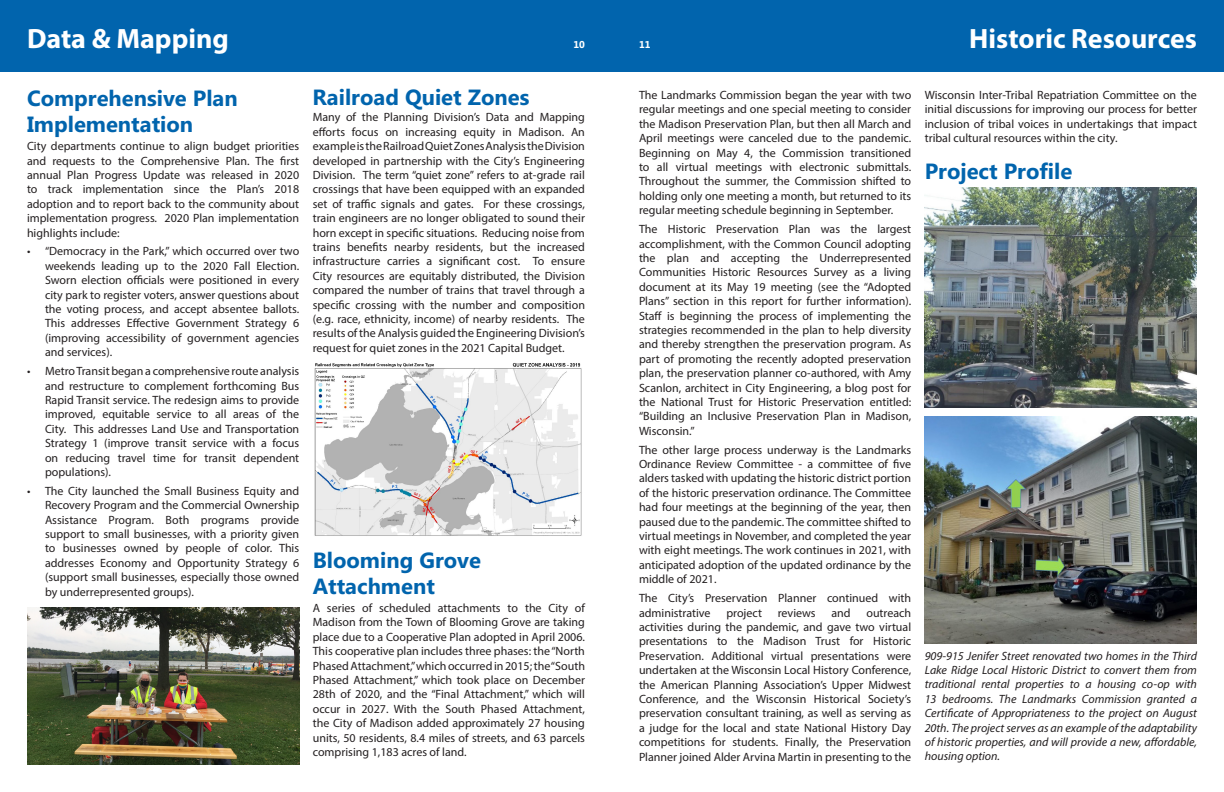
<style>
.page{position:relative;width:1224px;height:792px;background:#fff}
.page>*{position:absolute;margin:0;border:0;box-sizing:border-box;transform-origin:0 0}
.Header_1{font:700 28px "Myriad Pro";color:#fff}
.t1{font:700 22px "Microsoft Phags Pa";color:#0164ad}
.Body_Text{font:12px/14.4px "Myriad Pro";color:#231f20;text-align:justify}
.Body_Text-2{font:italic 12px/14.4px "Myriad Pro";color:#231f20;text-align:justify}
.t2{font:700 10px "Microsoft Phags Pa";color:#fff}
</style>
<div class="page">
<div style="left:0;top:0;width:1224px;height:72px;background:#0164ad"></div>
<img style="left:314px;top:363px;width:268px;height:173px">
<img style="left:27px;top:608px;width:272px;height:157px">
<img style="left:925px;top:187px;width:272px;height:221px">
<img style="left:925px;top:416px;width:272px;height:227px">
<p class="Header_1" style="left:27px;top:20px;width:203px">Data &amp; Mapping</p>
<p class="t2" style="left:573px;top:38px;width:13px">10</p>
<p class="t2" style="left:639px;top:38px;width:13px">11</p>
<p class="Header_1" style="left:969px;top:20px;width:229px">Historic Resources</p>
<p class="t1" style="left:27px;top:83px;width:212px">Comprehensive Plan</p>
<p class="t1" style="left:27px;top:109px;width:168px">Implementation</p>
<p class="Body_Text" style="left:27px;top:139px;width:274px">City departments continue to align budget priorities and requests to the Comprehensive Plan. The first annual Plan Progress Update was released in 2020 to track implementation since the Plan’s 2018 adoption and to report back to the community about implementation progress. 2020 Plan implementation highlights include:</p>
<p class="Body_Text" style="left:45px;top:244px;width:256px;text-indent:-18px">• “Democracy in the Park,” which occurred over two weekends leading up to the 2020 Fall Election.<br>Sworn election officials were positioned in every city park to register voters, answer questions about the voting process, and accept absentee ballots.<br>This addresses Effective Government Strategy 6 (improving accessibility of government agencies and services).</p>
<p class="Body_Text" style="left:45px;top:364px;width:256px;text-indent:-18px">• Metro Transit began a comprehensive route analysis and restructure to complement forthcoming Bus Rapid Transit service. The redesign aims to provide improved, equitable service to all areas of the City. This addresses Land Use and Transportation Strategy 1 (improve transit service with a focus on reducing travel time for transit dependent populations).</p>
<p class="Body_Text" style="left:45px;top:483px;width:256px;text-indent:-18px">• The City launched the Small Business Equity and Recovery Program and the Commercial Ownership Assistance Program. Both programs provide support to small businesses, with a priority given to businesses owned by people of color. This addresses Economy and Opportunity Strategy 6 (support small businesses, especially those owned by underrepresented groups).</p>
<p class="t1" style="left:313px;top:81px;width:218px">Railroad Quiet Zones</p>
<p class="Body_Text" style="left:313px;top:110px;width:274px">Many of the Planning Division’s Data and Mapping efforts focus on increasing equity in Madison. An example is the Railroad Quiet Zones Analysis the Division developed in partnership with the City’s Engineering Division. The term “quiet zone” refers to at-grade rail crossings that have been equipped with an expanded set of traffic signals and gates. For these crossings, train engineers are no longer obligated to sound their horn except in specific situations. Reducing noise from trains benefits nearby residents, but the increased infrastructure carries a significant cost. To ensure City resources are equitably distributed, the Division compared the number of trains that travel through a specific crossing with the number and composition (e.g. race, ethnicity, income) of nearby residents. The results of the Analysis guided the Engineering Division’s request for quiet zones in the 2021 Capital Budget.</p>
<p class="t1" style="left:313px;top:544px;width:170px">Blooming Grove</p>
<p class="t1" style="left:313px;top:571px;width:124px">Attachment</p>
<p class="Body_Text" style="left:313px;top:601px;width:274px">A series of scheduled attachments to the City of Madison from the Town of Blooming Grove are taking place due to a Cooperative Plan adopted in April 2006.<br>This cooperative plan includes three phases: the “North Phased Attachment,” which occurred in 2015; the “South Phased Attachment,” which took place on December 28th of 2020, and the “Final Attachment,” which will occur in 2027. With the South Phased Attachment, the City of Madison added approximately 27 housing units, 50 residents, 8.4 miles of streets, and 63 parcels comprising 1,183 acres of land.</p>
<p class="Body_Text" style="left:639px;top:88px;width:274px">The Landmarks Commission began the year with two regular meetings and one special meeting to consider the Madison Preservation Plan, but then all March and April meetings were canceled due to the pandemic.<br>Beginning on May 4, the Commission transitioned to all virtual meetings with electronic submittals.<br>Throughout the summer, the Commission shifted to holding only one meeting a month, but returned to its regular meeting schedule beginning in September.</p>
<p class="Body_Text" style="left:639px;top:222px;width:274px">The Historic Preservation Plan was the largest accomplishment, with the Common Council adopting the plan and accepting the Underrepresented Communities Historic Resources Survey as a living document at its May 19 meeting (see the “Adopted Plans” section in this report for further information).<br>Staff is beginning the process of implementing the strategies recommended in the plan to help diversity and thereby strengthen the preservation program. As part of promoting the recently adopted preservation plan, the preservation planner co-authored, with Amy Scanlon, architect in City Engineering, a blog post for the National Trust for Historic Preservation entitled: “Building an Inclusive Preservation Plan in Madison, Wisconsin.”</p>
<p class="Body_Text" style="left:639px;top:442px;width:274px">The other large process underway is the Landmarks Ordinance Review Committee - a committee of five alders tasked with updating the historic district portion of the historic preservation ordinance. The Committee had four meetings at the beginning of the year, then paused due to the pandemic. The committee shifted to virtual meetings in November, and completed the year with eight meetings. The work continues in 2021, with anticipated adoption of the updated ordinance by the middle of 2021.</p>
<p class="Body_Text" style="left:639px;top:591px;width:274px">The City’s Preservation Planner continued with administrative</p>
<p class="Body_Text" style="left:639px;top:605px;width:274px;text-indent:227px">outreach activities during the pandemic, and gave two virtual presentations to the Madison Trust for Historic Preservation. Additional virtual presentations were undertaken at the Wisconsin Local History Conference, the American Planning Association’s Upper Midwest Conference, and the Wisconsin Historical Society’s preservation consultant training, as well as serving as a judge for the local and state National History Day competitions for students. Finally, the Preservation Planner joined Alder Arvina Martin in presenting to the</p>
<p class="Body_Text" style="left:726px;top:605px;width:37px">project</p>
<p class="Body_Text" style="left:778px;top:605px;width:39px">reviews</p>
<p class="Body_Text" style="left:831px;top:605px;width:21px">and</p>
<p class="Body_Text" style="left:925px;top:88px;width:274px">Wisconsin Inter-Tribal Repatriation Committee on the initial discussions for improving our process for better inclusion of tribal voices in undertakings that impact tribal cultural resources within the city.</p>
<p class="t1" style="left:925px;top:155px;width:149px">Project Profile</p>
<p class="Body_Text-2" style="left:925px;top:648px;width:274px">909-915 Jenifer Street renovated two homes in the Third Lake Ridge Local Historic District to convert them from traditional rental properties to a housing co-op with 13 bedrooms. The Landmarks Commission granted a Certificate of Appropriateness to the project on August 20th. The project serves as an example of the adaptability of historic properties, and will provide a new, affordable, housing option.</p>
</div>
